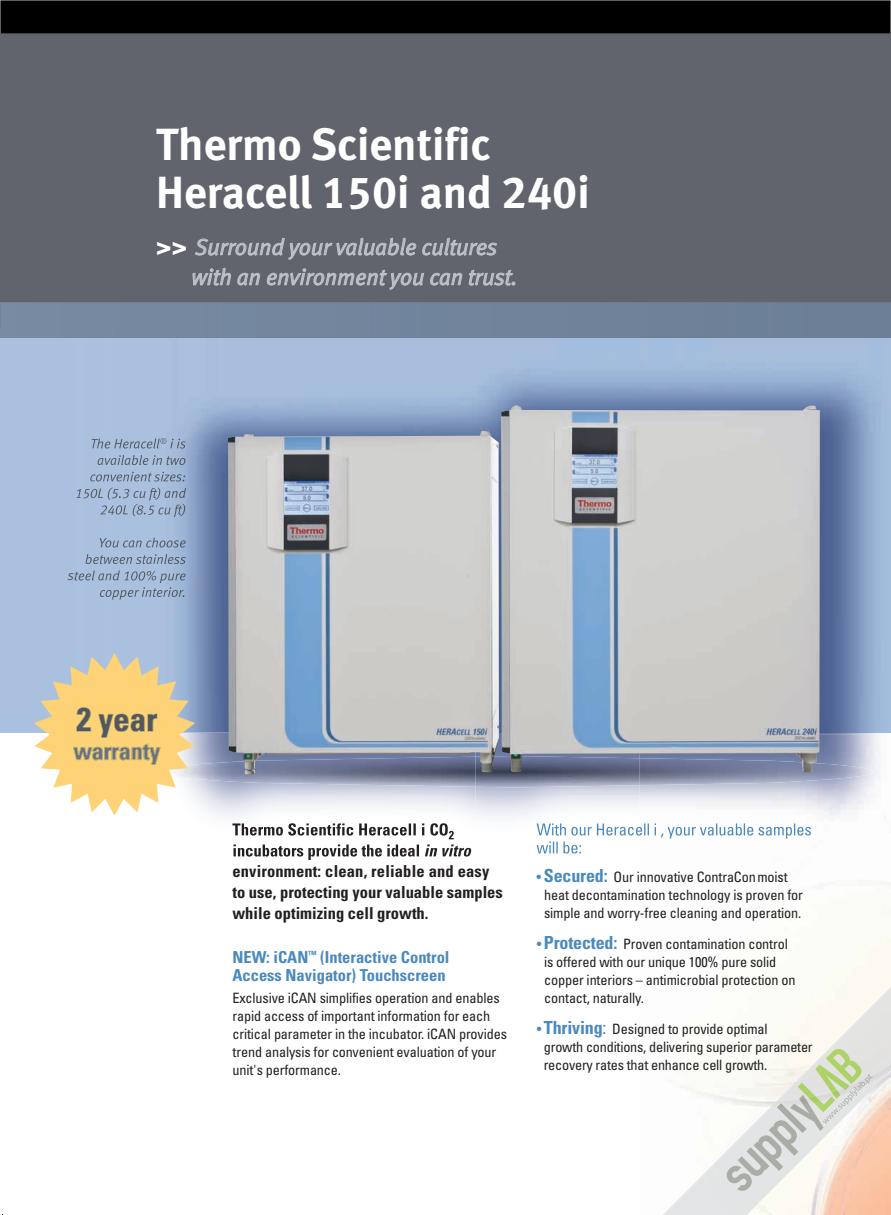
<style>
.page{position:relative;width:891px;height:1215px;background:#fff}
.page>*{position:absolute;margin:0;border:0;box-sizing:border-box;transform-origin:0 0}
.t1{font:45px/48px "Meta Bold LF";color:#fff}
.t2{font:700 condensed 33px "Univers";color:#535860}
.t3{font:700 condensed 24px "Univers";color:#6d727a}
.t4{font:italic 22.5px/30px "Meta Normal LF";color:#bdc1c8}
.t5{font:700 condensed 16.5px/21px "Univers";color:#231f20}
.t6{font:700 condensed 16.5px/18px "Univers";color:#4a89be}
.t7{font:condensed 14.25px/18px "Univers";letter-spacing:-.01em;color:#231f20}
.s1{font-family:"Univers";font-weight:700;font-style:normal;font-size:27px;color:#fff}
.s2{color:#4a89be}
.s3{font-weight:700;font-size:18px;color:#4a89be}
.s4{font-size:18px;color:#4a89be}
</style>
<div class="page">
<div style="left:0;top:14px;width:891px;height:324px;background:#61646d"></div>
<svg style="left:192px;top:237px;width:323px;height:53px"></svg>
<img style="left:0;top:302px;width:891px;height:431px">
<img style="left:195px;top:733px;width:280px;height:127px">
<img style="left:820px;top:722px;width:71px;height:13px">
<img style="left:639px;top:735px;width:242px;height:81px">
<img style="left:232px;top:823px;width:192px;height:13px">
<img style="left:430px;top:823px;width:18px;height:13px">
<svg style="left:449px;top:831px;width:5px;height:8px"></svg>
<img style="left:234px;top:845px;width:185px;height:12px">
<img style="left:425px;top:845px;width:47px;height:12px">
<img style="left:537px;top:823px;width:274px;height:16px">
<img style="left:537px;top:841px;width:44px;height:13px">
<img style="left:195px;top:756px;width:444px;height:32px">
<img style="left:639px;top:758px;width:235px;height:27px">
<img style="left:92px;top:438px;width:68px;height:11px">
<svg style="left:160px;top:438px;width:6px;height:6px"></svg>
<img style="left:170px;top:439px;width:16px;height:10px">
<img style="left:111px;top:455px;width:74px;height:10px">
<img style="left:96px;top:472px;width:86px;height:10px">
<img style="left:77px;top:487px;width:109px;height:14px">
<img style="left:100px;top:504px;width:85px;height:13px">
<img style="left:100px;top:537px;width:86px;height:11px">
<img style="left:85px;top:554px;width:101px;height:10px">
<img style="left:75px;top:570px;width:105px;height:13px">
<img style="left:106px;top:587px;width:78px;height:13px">
<img style="left:228px;top:405px;width:592px;height:369px">
<svg style="left:34px;top:654px;width:161px;height:162px"></svg>
<div style="left:0;top:0;width:891px;height:34px;background:#000"></div>
<svg style="left:663px;top:944px;width:228px;height:271px"></svg>
<svg style="left:723px;top:1046px;width:150px;height:148px"></svg>
<h1 class="t1" style="left:156px;top:124px;width:435px">Thermo Scientific<br>Heracell 150i and 240i</h1>
<h3 class="t4" style="left:192px;top:234px;width:327px;text-indent:-35px"><span class="s1">&gt;&gt;</span> Surround your valuable cultures with an environment you can trust.</h3>
<h2 class="t2" style="left:77px;top:707px;width:82px">2 year</h2>
<h3 class="t3" style="left:73px;top:742px;width:88px">warranty</h3>
<p class="t5" style="left:232px;top:863px;width:272px">environment: clean, reliable and easy to use, protecting your valuable samples while optimizing cell growth.</p>
<p class="t6" style="left:232px;top:950px;width:219px">NEW: iCAN<sup>™</sup> (Interactive Control<br>Access Navigator) Touchscreen</p>
<p class="t7" style="left:232px;top:990px;width:276px">Exclusive iCAN simplifies operation and enables rapid access of important information for each critical parameter in the incubator. iCAN provides trend analysis for convenient evaluation of your unit's performance.</p>
<p class="t7" style="left:544px;top:869px;width:260px;text-indent:-8px"><span class="s2">•</span> <span class="s3">Secured:</span> Our innovative ContraCon moist heat decontamination technology is proven for simple and worry-free cleaning and operation.</p>
<p class="t7" style="left:544px;top:936px;width:253px;text-indent:-7px"><span class="s2">•</span> <span class="s3">Protected:</span> Proven contamination control is offered with our unique 100% pure solid copper interiors – antimicrobial protection on contact, naturally.</p>
<p class="t7" style="left:544px;top:1021px;width:270px;text-indent:-7px"><span class="s2">•</span> <span class="s3">Thriving</span><span class="s4">:</span> Designed to provide optimal<br>growth conditions, delivering superior parameter recovery rates that enhance cell growth.</p>
</div>
